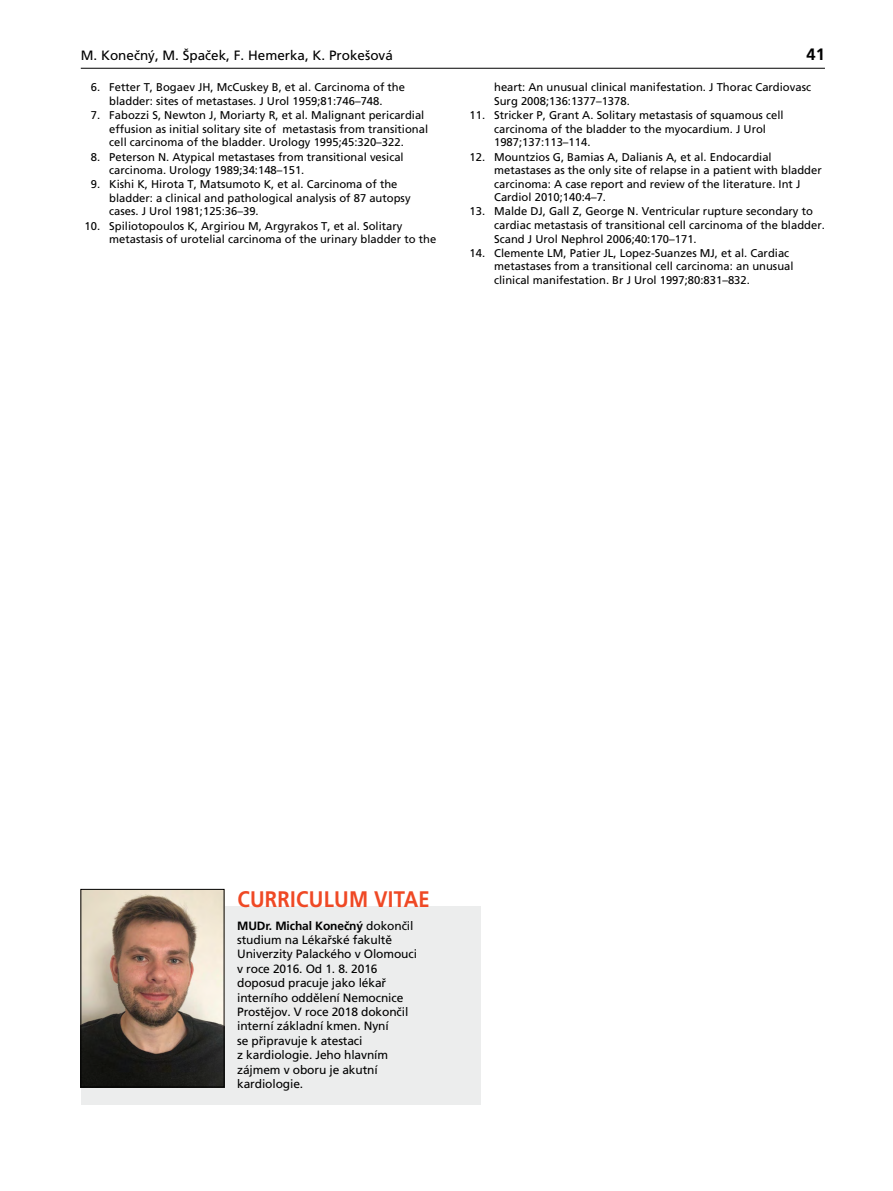
<style>
.page{position:relative;width:893px;height:1191px;background:#fff}
.page>*{position:absolute;margin:0;border:0;box-sizing:border-box;transform-origin:0 0}
.t1{font:700 22.5px "Frutiger CE";letter-spacing:.015em;color:#ef4925;scale:.9 1}
.t2{font:700 16.5px "Frutiger CE";color:#000}
.t3{font:13.5px "Frutiger CE";color:#000}
.t4{font:12px/14.4px "Frutiger CE";letter-spacing:-.01em;color:#000}
.t5{font:11.25px/13.5px "Frutiger CE";color:#000}
.s1{font-weight:700}
</style>
<div class="page">
<hr style="left:81px;top:68px;width:744px;height:1px;background:#000">
<div style="left:81px;top:906px;width:399px;height:199px;background:#eceded"></div>
<img style="left:82px;top:891px;width:140px;height:194px">
<div style="left:80px;top:889px;width:144px;height:198px;border:1px solid #000"></div>
<p class="t3" style="left:81px;top:47px;width:314px">M. Konečný, M. Špaček, F. H emerka, K. Prokešová</p>
<h2 class="t2" style="left:807px;top:44px;width:20px">41</h2>
<p class="t5" style="left:91px;top:81px;width:316px;text-align:center">6. Fetter T, Bogaev JH, McCuskey B, et al. Carcinoma of the bladder: sites of metastases. J U rol 1959;81:746–748.</p>
<p class="t5" style="left:109px;top:109px;width:320px;text-indent:-18px">7. Fabozzi S, Newton J, Moriarty R, et al. Malignant pericardial effusion as initial solitary site of metastasis from transitional cell carcinoma of the bladder. U rology 1995;45:320–322.</p>
<p class="t5" style="left:109px;top:150px;width:296px;text-indent:-18px">8. Peterson N . Atypical metastases from transitional vesical carcinoma. U rology 1989;34:148–151.</p>
<p class="t5" style="left:109px;top:178px;width:303px;text-indent:-18px">9. Kishi K, H irota T, Matsumoto K, et al. Carcinoma of the bladder: a clinical and pathological analysis of 87 autopsy cases. J U rol 1981;125:36–39.</p>
<p class="t5" style="left:109px;top:219px;width:328px;text-indent:-25px">10. Spiliotopoulos K, Argiriou M, Argyrakos T, et al. Solitary metastasis of urotelial carcinoma of the urinary bladder to the</p>
<p class="t5" style="left:494px;top:81px;width:318px">heart: An unusual clinical manifestation. J Thorac Cardiovasc<br>Surg 2008;136:1377–1378.</p>
<p class="t5" style="left:494px;top:109px;width:291px;text-indent:-25px">11. Stricker P, Grant A. Solitary metastasis of squamous cell carcinoma of the bladder to the myocardium. J U rol<br>1987;137:113–114.</p>
<p class="t5" style="left:494px;top:150px;width:329px;text-indent:-25px">12. Mountzios G, Bamias A, Dalianis A, et al. Endocardial metastases as the only site of relapse in a patient with bladder carcinoma: A case report and review of the literature. Int J Cardiol 2010;140:4–7.</p>
<p class="t5" style="left:494px;top:205px;width:332px;text-indent:-25px">13. Malde DJ, Gall Z, George N . Ventricular rupture secondary to cardiac metastasis of transitional cell carcinoma of the bladder.<br>Scand J U rol Nephrol 2006;40:170–171.</p>
<p class="t5" style="left:494px;top:246px;width:301px;text-indent:-25px">14. Clemente LM, Patier JL, Lopez-Suanzes MJ, et al. Cardiac metastases from a transitional cell carcinoma: an unusual clinical manifestation. B r J U rol 1997;80:831–832.</p>
<h1 class="t1" style="left:237px;top:886px;width:44px">CURRIC</h1>
<h1 class="t1" style="left:309px;top:886px;width:86px">ULUM VITAE</h1>
<p class="t4" style="left:237px;top:918px;width:181px"><span class="s1">MUDR. MICHAL KONEČNÝ</span> dokončil studium na Lékařské fakultě<br>U niverzity Palackého v Olomouci v roce 2016. Od 1. 8. 2016 doposud pracuje jako lékař interního oddělení Nemocnice<br>Prostějov. V roce 2018 dokončil interní základní kmen. Nyní<br>se připravuje k atestaci<br>z kardiologie. Jeho hlavním zájmem v oboru je akutní kardiologie.</p>
</div>
